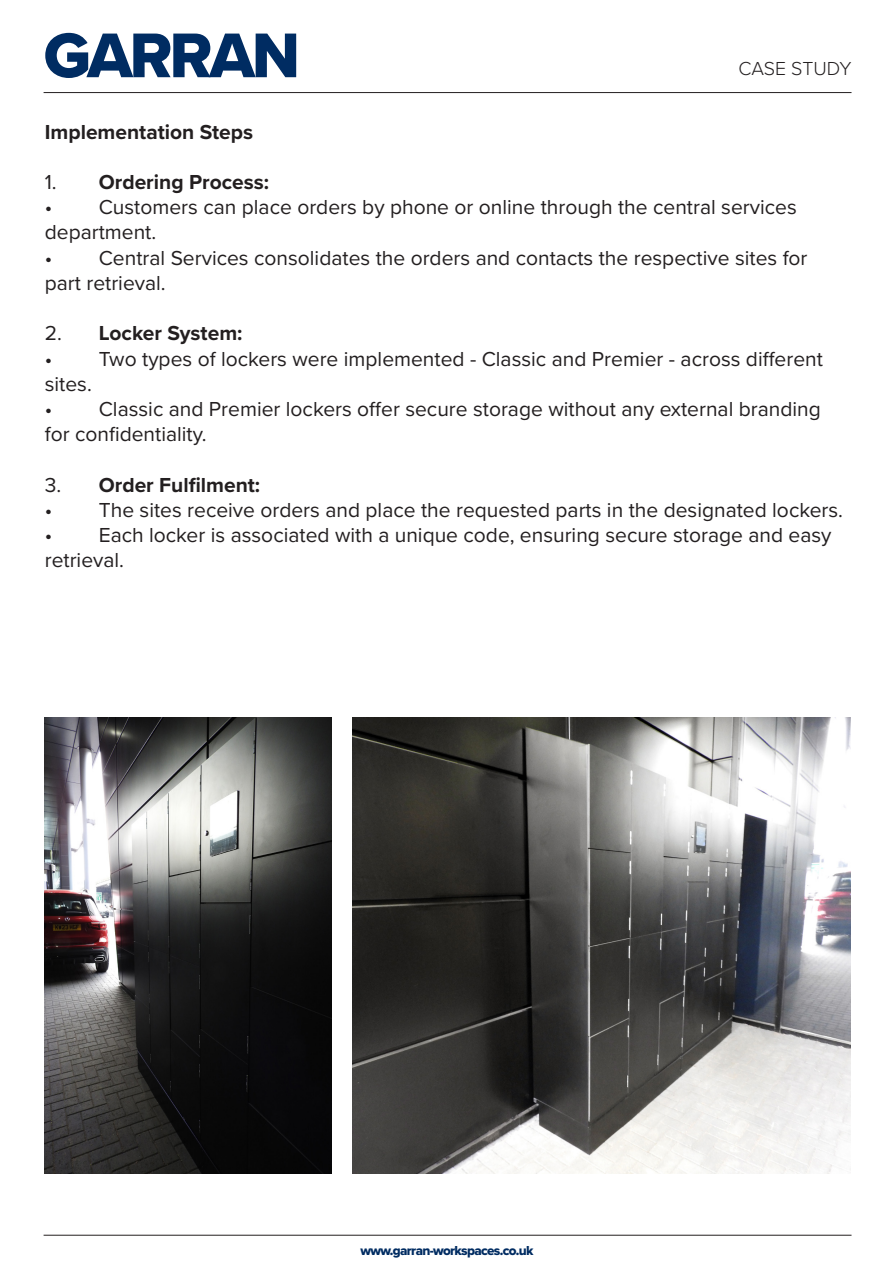
<style>
.page{position:relative;width:893px;height:1276px;background:#fff}
.page>*{position:absolute;margin:0;border:0;box-sizing:border-box;transform-origin:0 0}
.t1{font:65.4px "Proxima Nova Extrabld";letter-spacing:-.05em;color:#002c62}
.t2{font:21px/25.2px "Proxima Nova";color:#231f20}
.t3{font:700 21px "Proxima Nova";color:#231f20}
.t4{font:300 19.5px "Proxima Nova";color:#231f20}
.t5{font:13.5px "Proxima Nova Extrabld";letter-spacing:-.05em;color:#002c62}
.s1{font-weight:400}
</style>
<div class="page">
<hr style="left:44px;top:1234px;width:807px;height:1px;background:#231f20">
<hr style="left:44px;top:92px;width:807px;height:1px;background:#231f20">
<img style="left:45px;top:718px;width:287px;height:456px">
<img style="left:353px;top:718px;width:497px;height:456px">
<h1 class="t1" style="left:44px;top:7px;width:258px">GARRAN</h1>
<p class="t4" style="left:738px;top:54px;width:115px">CASE STUDY</p>
<p class="t3" style="left:45px;top:116px;width:210px">Implementation Steps</p>
<p class="t3" style="left:45px;top:166px;width:226px"><span class="s1">1.</span> Ordering Process:</p>
<p class="t2" style="left:45px;top:194px;width:753px">• Customers can place orders by phone or online through the central services department.</p>
<p class="t2" style="left:45px;top:244px;width:764px">• Central Services consolidates the orders and contacts the respective sites for part retrieval.</p>
<p class="t3" style="left:45px;top:318px;width:199px"><span class="s1">2.</span> Locker System:</p>
<p class="t2" style="left:45px;top:345px;width:780px">• Two types of lockers were implemented - Classic and Premier - across different sites.</p>
<p class="t2" style="left:45px;top:395px;width:778px">• Classic and Premier lockers offer secure storage without any external branding for confidentiality.</p>
<p class="t3" style="left:45px;top:469px;width:217px"><span class="s1">3.</span> Order Fulfilment:</p>
<p class="t2" style="left:45px;top:496px;width:800px">• The sites receive orders and place the requested parts in the designated lockers.</p>
<p class="t2" style="left:45px;top:521px;width:788px">• Each locker is associated with a unique code, ensuring secure storage and easy retrieval.</p>
<p class="t5" style="left:360px;top:1240px;width:175px">www.garran-workspaces.co.uk</p>
</div>
